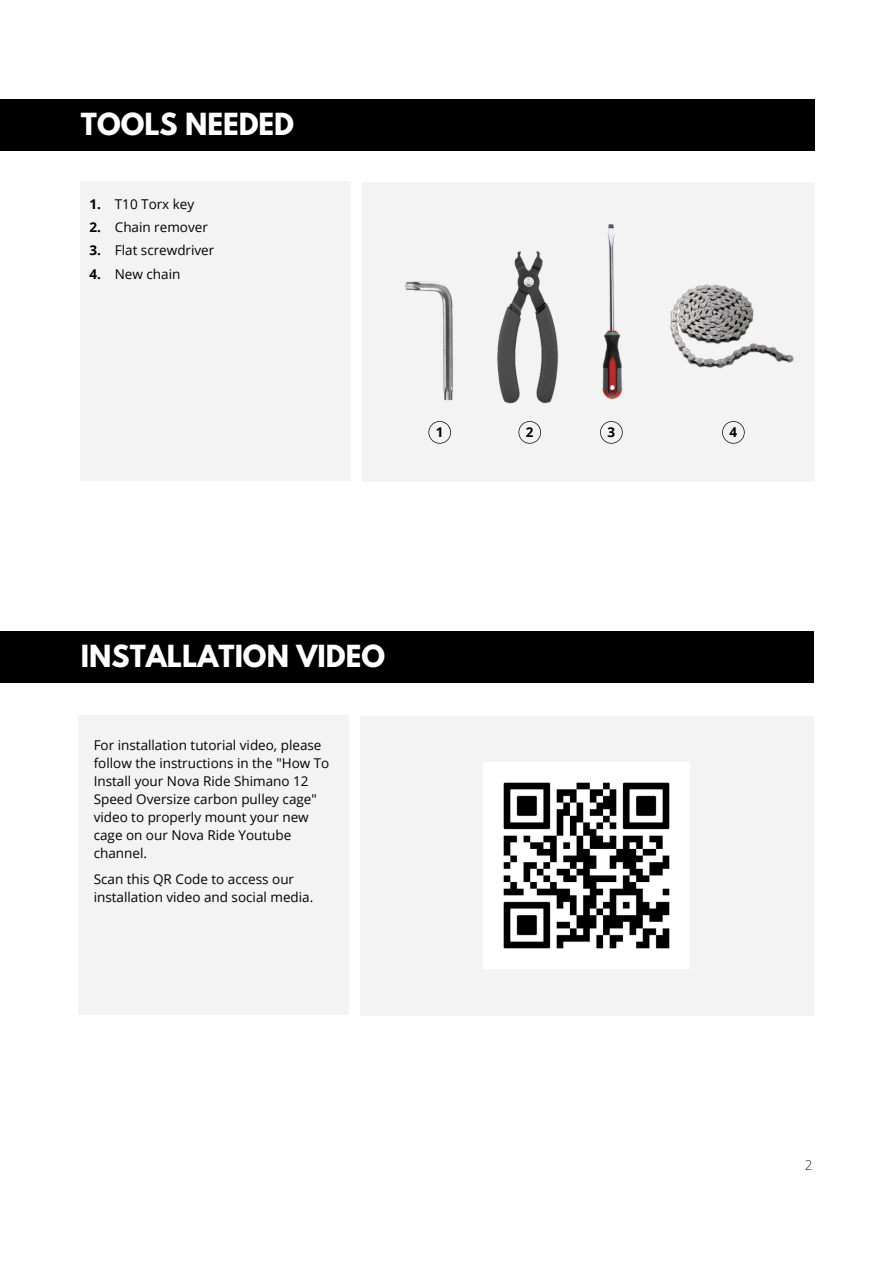
<style>
.page{position:relative;width:893px;height:1264px;background:#fff}
.page>*{position:absolute;margin:0;border:0;box-sizing:border-box;transform-origin:0 0}
.t1{font:700 27px "League Spartan";color:#fff}
.t2{font:13.5px/18px "Open Sans";color:#000}
.t3{font:700 13.5px "Open Sans";color:#000}
.t4{font:300 13.5px "Open Sans";color:#2f3029}
</style>
<div class="page">
<div style="left:0;top:99px;width:814px;height:52px;background:#000"></div>
<div style="left:81px;top:181px;width:270px;height:300px;background:#f3f3f3"></div>
<div style="left:362px;top:182px;width:452px;height:299px;background:#f3f3f3"></div>
<img style="left:497px;top:251px;width:62px;height:153px">
<img style="left:670px;top:284px;width:124px;height:85px">
<img style="left:405px;top:281px;width:48px;height:120px">
<img style="left:602px;top:224px;width:21px;height:176px">
<svg style="left:428px;top:421px;width:23px;height:22px"></svg>
<svg style="left:518px;top:421px;width:23px;height:22px"></svg>
<svg style="left:600px;top:421px;width:22px;height:22px"></svg>
<svg style="left:722px;top:421px;width:22px;height:22px"></svg>
<div style="left:0;top:631px;width:813px;height:51px;background:#000"></div>
<div style="left:79px;top:715px;width:270px;height:300px;background:#f3f3f3"></div>
<div style="left:360px;top:716px;width:453px;height:299px;background:#f3f3f3"></div>
<img style="left:483px;top:762px;width:206px;height:206px">
<p class="t1" style="left:81px;top:111px;width:215px">TOOLS NEEDED</p>
<p class="t2" style="left:115px;top:194px;width:81px">T10 Torx key</p>
<p class="t3" style="left:90px;top:194px;width:13px">1.</p>
<p class="t3" style="left:90px;top:218px;width:13px">2.</p>
<p class="t2" style="left:115px;top:218px;width:95px">Chain remover</p>
<p class="t2" style="left:115px;top:241px;width:101px">Flat screwdriver</p>
<p class="t3" style="left:90px;top:241px;width:13px">3.</p>
<p class="t3" style="left:90px;top:264px;width:13px">4.</p>
<p class="t2" style="left:115px;top:264px;width:67px">New chain</p>
<p class="t3" style="left:436px;top:422px;width:9px">1</p>
<p class="t3" style="left:525px;top:422px;width:9px">2</p>
<p class="t3" style="left:607px;top:422px;width:9px">3</p>
<p class="t3" style="left:729px;top:422px;width:9px">4</p>
<p class="t1" style="left:81px;top:643px;width:305px">INSTALLATION VIDEO</p>
<p class="t2" style="left:94px;top:735px;width:237px">For installation tutorial video, please follow the instructions in the "How To<br>Install your Nova Ride Shimano 12<br>Speed Oversize carbon pulley cage" video to properly mount your new cage on our Nova Ride Youtube channel.</p>
<p class="t2" style="left:94px;top:869px;width:221px">Scan this QR Code to access our installation video and social media.</p>
<p class="t4" style="left:804px;top:1155px;width:9px">2</p>
</div>
